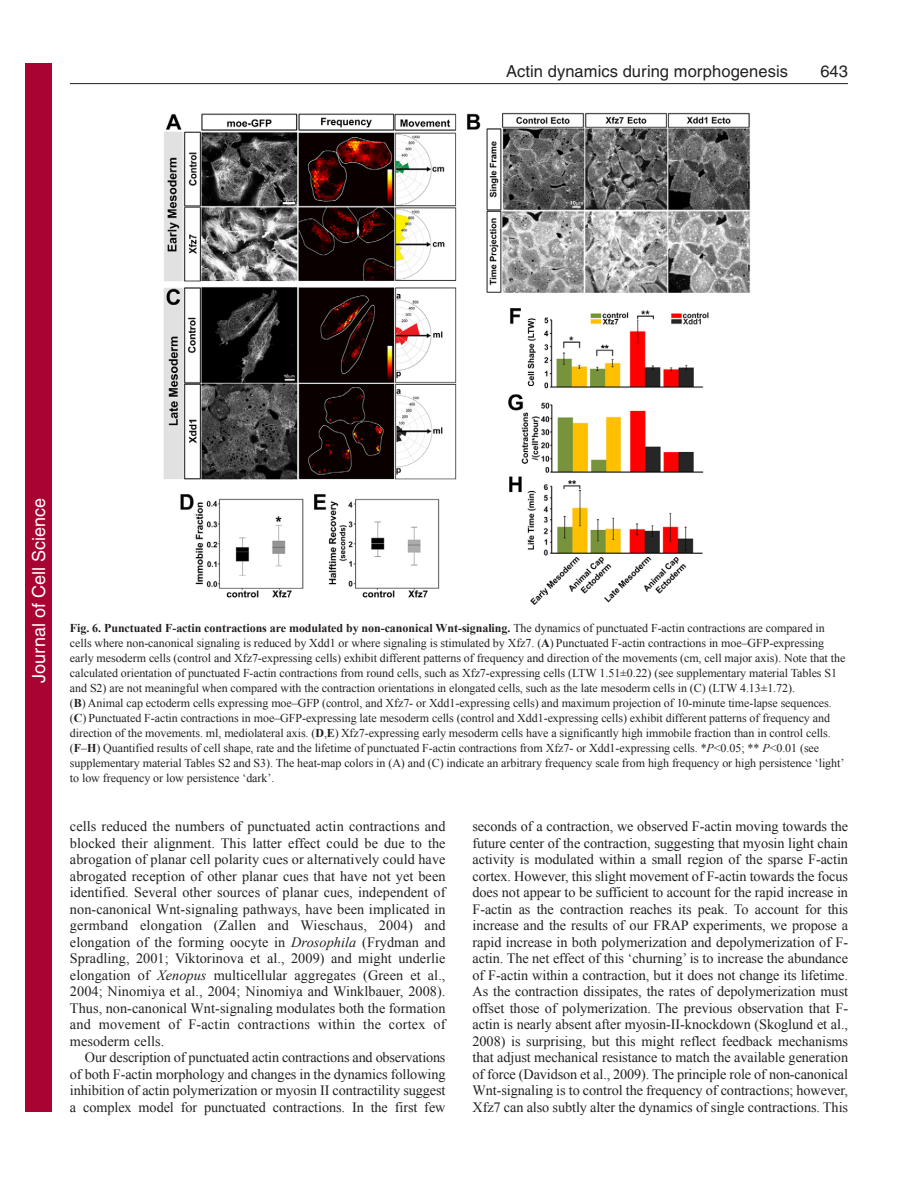
<style>
.page{position:relative;width:918px;height:1188px;background:#fff}
.page>*{position:absolute;margin:0;border:0;box-sizing:border-box;transform-origin:0 0}
.t1{font:18px "Helvetica";color:#fff}
.t2{font:16.5px "Helvetica";letter-spacing:.005em;color:#231f20}
.t3{font:14.25px/16.5px "Times New Roman";letter-spacing:-.005em;color:#231f20;text-align:justify}
.t4{font:12px/15px "Times New Roman";letter-spacing:-.005em;color:#231f20}
.s1{font-weight:700}
.s2{font-style:italic}
</style>
<div class="page">
<hr style="left:70px;top:83px;width:778px;height:1px;background:#231f20">
<img style="left:163px;top:112px;width:587px;height:493px">
<div style="left:26px;top:64px;width:26px;height:1048px;background:#a90332"></div>
<p class="t2" style="left:506px;top:65px;width:283px">Actin dynamics during morphogenesis</p>
<p class="t2" style="left:820px;top:65px;width:29px">643</p>
<p class="t1" style="left:28px;top:683px;width:186px;rotate:-90deg">Journal of Cell Science</p>
<p class="t4" style="left:70px;top:621px;width:777px"><span class="s1">Fig. 6. Punctuated F-actin contractions are modulated by non-canonical Wnt-signaling.</span> The dynamics of punctuated F-actin contractions are compared in cells where non-canonical signaling is reduced by Xdd1 or where signaling is stimulated by Xfz7. (<span class="s1">A</span>) Punctuated F-actin contractions in moe–GFP-expressing early mesoderm cells (control and Xfz7-expressing cells) exhibit different patterns of frequency and direction of the movements (cm, cell major axis). Note that the calculated orientation of punctuated F-actin contractions from round cells, such as Xfz7-expressing cells (LTW 1.51±0.22) (see supplementary material Tables S1 and S2) are not meaningful when compared with the contraction orientations in elongated cells, such as the late mesoderm cells in (C) (LTW 4.13±1.72).<br>(<span class="s1">B</span>) Animal cap ectoderm cells expressing moe–GFP (control, and Xfz7- or Xdd1-expressing cells) and maximum projection of 10-minute time-lapse sequences. (<span class="s1">C</span>) Punctuated F-actin contractions in moe–GFP-expressing late mesoderm cells (control and Xdd1-expressing cells) exhibit different patterns of frequency and direction of the movements. ml, mediolateral axis. (<span class="s1">D</span>,<span class="s1">E</span>) Xfz7-expressing early mesoderm cells have a significantly high immobile fraction than in control cells. (<span class="s1">F</span>–<span class="s1">H</span>) Quantified results of cell shape, rate and the lifetime of punctuated F-actin contractions from Xfz7- or Xdd1-expressing cells. *<span class="s2">P</span>&lt;0.05; ** <span class="s2">P</span>&lt;0.01 (see supplementary material Tables S2 and S3). The heat-map colors in (A) and (C) indicate an arbitrary frequency scale from high frequency or high persistence ‘light’ to low frequency or low persistence ‘dark’.</p>
<p class="t3" style="left:70px;top:818px;width:377px">cells reduced the numbers of punctuated actin contractions and blocked their alignment. This latter effect could be due to the abrogation of planar cell polarity cues or alternatively could have abrogated reception of other planar cues that have not yet been identified. Several other sources of planar cues, independent of non-canonical Wnt-signaling pathways, have been implicated in germband elongation (Zallen and Wieschaus, 2004) and elongation of the forming oocyte in <span class="s2">Drosophila</span> (Frydman and Spradling, 2001; Viktorinova et al., 2009) and might underlie elongation of <span class="s2">Xenopus</span> multicellular aggregates (Green et al., 2004; Ninomiya et al., 2004; Ninomiya and Winklbauer, 2008).<br>Thus, non-canonical Wnt-signaling modulates both the formation and movement of F-actin contractions within the cortex of mesoderm cells.</p>
<p class="t3" style="left:70px;top:1049px;width:377px;text-indent:15px">Our description of punctuated actin contractions and observations of both F-actin morphology and changes in the dynamics following inhibition of actin polymerization or myosin II contractility suggest a complex model for punctuated contractions. In the first few</p>
<p class="t3" style="left:473px;top:818px;width:377px">seconds of a contraction, we observed F-actin moving towards the future center of the contraction, suggesting that myosin light chain activity is modulated within a small region of the sparse F-actin cortex. However, this slight movement of F-actin towards the focus does not appear to be sufficient to account for the rapid increase in F-actin as the contraction reaches its peak. To account for this increase and the results of our FRAP experiments, we propose a rapid increase in both polymerization and depolymerization of F&shy;actin. The net effect of this ‘churning’ is to increase the abundance of F-actin within a contraction, but it does not change its lifetime.<br>As the contraction dissipates, the rates of depolymerization must offset those of polymerization. The previous observation that F&shy;actin is nearly absent after myosin-II-knockdown (Skoglund et al., 2008) is surprising, but this might reflect feedback mechanisms that adjust mechanical resistance to match the available generation of force (Davidson et al., 2009). The principle role of non-canonical Wnt-signaling is to control the frequency of contractions; however, Xfz7 can also subtly alter the dynamics of single contractions. This</p>
</div>
